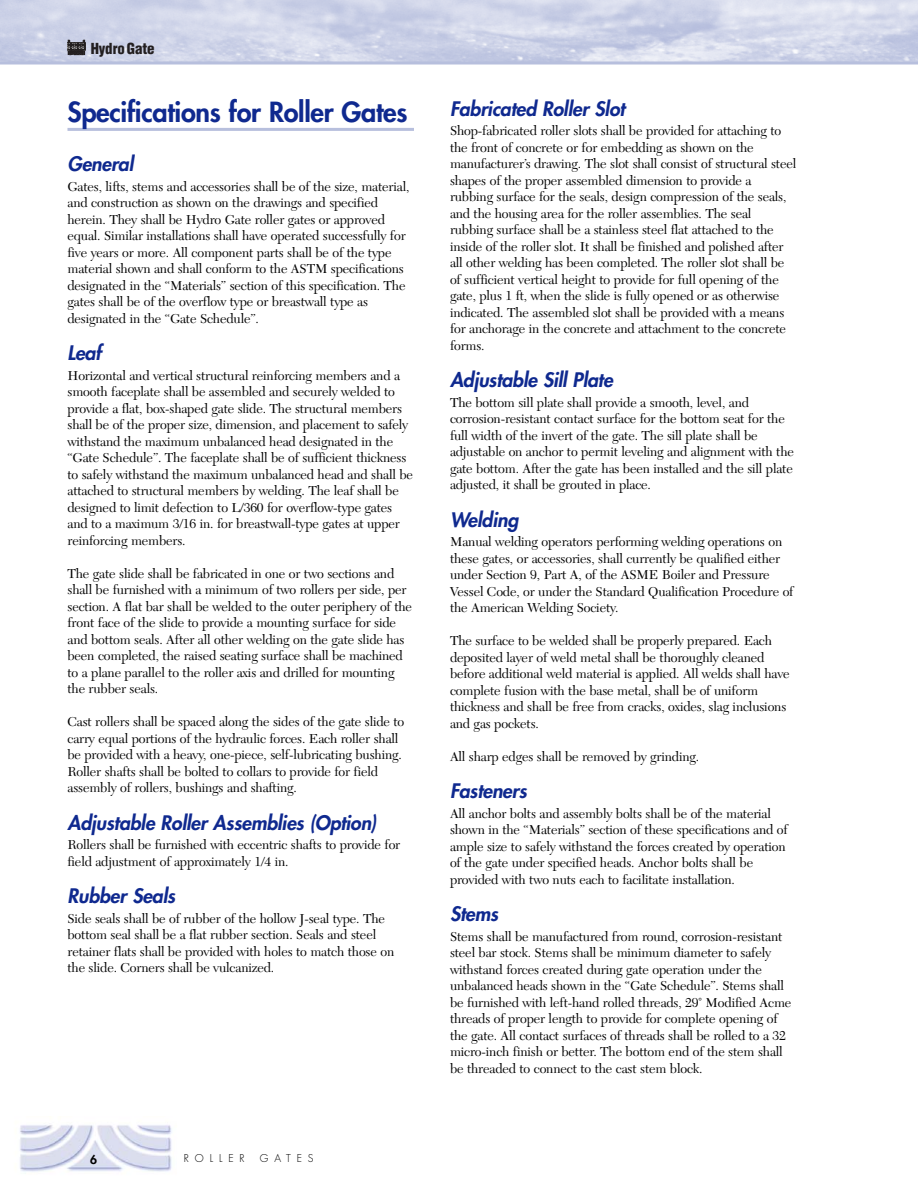
<style>
.page{position:relative;width:918px;height:1188px;background:#fff}
.page>*{position:absolute;margin:0;border:0;box-sizing:border-box;transform-origin:0 0}
.t1{font:800 27px "Futura";letter-spacing:-.01em;color:#0f298f}
.t2{font:italic 800 19.5px "Futura";letter-spacing:-.01em;color:#0f298f}
.t3{font:900 condensed 14.85px "Helvetica";color:#231f20}
.t4{font:13.5px/16.5px "New Caledonia";letter-spacing:-.01em;color:#000}
.t5{font:800 12px "Futura";color:#000}
.t6{font:300 10.5px "Futura";letter-spacing:.56em;color:#000}
</style>
<div class="page">
<img style="left:20px;top:1125px;width:152px;height:47px">
<img style="left:0;top:0;width:918px;height:62px">
<div style="left:67px;top:43px;width:18px;height:7px;border:1px solid #231f20"></div>
<svg style="left:68px;top:40px;width:17px;height:15px"></svg>
<hr style="left:0;top:62px;width:918px;height:2px;background:#b7bfdd">
<hr style="left:68px;top:128px;width:346px;height:3px;background:#b7bfdd">
<p class="t3" style="left:91px;top:43px;width:65px">HydroGate</p>
<h1 class="t1" style="left:68px;top:99px;width:342px">Specifications for Roller Gates</h1>
<h2 class="t2" style="left:68px;top:155px;width:71px">General</h2>
<p class="t4" style="left:68px;top:180px;width:343px">Gates, lifts, stems and accessories shall be of the size, material, and construction as shown on the drawings and specified herein. They shall be Hydro Gate roller gates or approved equal. Similar installations shall have operated successfully for five years or more. All component parts shall be of the type material shown and shall conform to the ASTM specifications designated in the “Materials” section of this specification. The gates shall be of the overflow type or breastwall type as designated in the “Gate Schedule”.</p>
<h2 class="t2" style="left:68px;top:344px;width:35px">Leaf</h2>
<p class="t4" style="left:68px;top:369px;width:347px">Horizontal and vertical structural reinforcing members and a smooth faceplate shall be assembled and securely welded to provide a flat, box-shaped gate slide. The structural members shall be of the proper size, dimension, and placement to safely withstand the maximum unbalanced head designated in the “Gate Schedule”. The faceplate shall be of sufficient thickness to safely withstand the maximum unbalanced head and shall be attached to structural members by welding. The leaf shall be designed to limit defection to L/360 for overflow-type gates and to a maximum 3/16 in. for breastwall-type gates at upper reinforcing members.</p>
<p class="t4" style="left:68px;top:567px;width:346px">The gate slide shall be fabricated in one or two sections and shall be furnished with a minimum of two rollers per side, per section. A flat bar shall be welded to the outer periphery of the front face of the slide to provide a mounting surface for side and bottom seals. After all other welding on the gate slide has been completed, the raised seating surface shall be machined to a plane parallel to the roller axis and drilled for mounting the rubber seals.</p>
<p class="t4" style="left:68px;top:715px;width:338px">Cast rollers shall be spaced along the sides of the gate slide to carry equal portions of the hydraulic forces. Each roller shall be provided with a heavy, one-piece, self-lubricating bushing.<br>Roller shafts shall be bolted to collars to provide for field assembly of rollers, bushings and shafting.</p>
<h2 class="t2" style="left:68px;top:813px;width:314px">Adjustable Roller Assemblies (Option)</h2>
<p class="t4" style="left:68px;top:838px;width:334px">Rollers shall be furnished with eccentric shafts to provide for field adjustment of approximately 1/4 in.</p>
<h2 class="t2" style="left:68px;top:887px;width:113px">Rubber Seals</h2>
<p class="t4" style="left:68px;top:912px;width:328px">Side seals shall be of rubber of the hollow J-seal type. The bottom seal shall be a flat rubber section. Seals and steel retainer flats shall be provided with holes to match those on the slide. Corners shall be vulcanized.</p>
<p class="t5" style="left:90px;top:1153px;width:8px">6</p>
<p class="t6" style="left:184px;top:1154px;width:62px">ROLLER</p>
<p class="t6" style="left:260px;top:1154px;width:55px">GATES</p>
<h2 class="t2" style="left:450px;top:99px;width:180px">Fabricated Roller Slot</h2>
<p class="t4" style="left:450px;top:124px;width:348px">Shop-fabricated roller slots shall be provided for attaching to the front of concrete or for embedding as shown on the manufacturer’s drawing. The slot shall consist of structural steel shapes of the proper assembled dimension to provide a rubbing surface for the seals, design compression of the seals, and the housing area for the roller assemblies. The seal rubbing surface shall be a stainless steel flat attached to the inside of the roller slot. It shall be finished and polished after all other welding has been completed. The roller slot shall be of sufficient vertical height to provide for full opening of the gate, plus 1 ft, when the slide is fully opened or as otherwise indicated. The assembled slot shall be provided with a means for anchorage in the concrete and attachment to the concrete forms.</p>
<h2 class="t2" style="left:450px;top:370px;width:168px">Adjustable Sill Plate</h2>
<p class="t4" style="left:450px;top:395px;width:345px">The bottom sill plate shall provide a smooth, level, and corrosion-resistant contact surface for the bottom seat for the full width of the invert of the gate. The sill plate shall be adjustable on anchor to permit leveling and alignment with the gate bottom. After the gate has been installed and the sill plate adjusted, it shall be grouted in place.</p>
<h2 class="t2" style="left:450px;top:510px;width:73px">Welding</h2>
<p class="t4" style="left:450px;top:535px;width:345px">Manual welding operators performing welding operations on these gates, or accessories, shall currently be qualified either under Section 9, Part A, of the ASME Boiler and Pressure Vessel Code, or under the Standard Qualification Procedure of the American Welding Society.</p>
<p class="t4" style="left:450px;top:634px;width:341px">The surface to be welded shall be properly prepared. Each deposited layer of weld metal shall be thoroughly cleaned before additional weld material is applied. All welds shall have complete fusion with the base metal, shall be of uniform thickness and shall be free from cracks, oxides, slag inclusions and gas pockets.</p>
<p class="t4" style="left:450px;top:749px;width:251px">All sharp edges shall be removed by grinding.</p>
<h2 class="t2" style="left:450px;top:781px;width:82px">Fasteners</h2>
<p class="t4" style="left:450px;top:806px;width:339px">All anchor bolts and assembly bolts shall be of the material shown in the “Materials” section of these specifications and of ample size to safely withstand the forces created by operation of the gate under specified heads. Anchor bolts shall be provided with two nuts each to facilitate installation.</p>
<h2 class="t2" style="left:450px;top:904px;width:53px">Stems</h2>
<p class="t4" style="left:450px;top:929px;width:343px">Stems shall be manufactured from round, corrosion-resistant steel bar stock. Stems shall be minimum diameter to safely withstand forces created during gate operation under the unbalanced heads shown in the “Gate Schedule”. Stems shall be furnished with left-hand rolled threads, 29˚ Modified Acme threads of proper length to provide for complete opening of the gate. All contact surfaces of threads shall be rolled to a 32 micro-inch finish or better. The bottom end of the stem shall be threaded to connect to the cast stem block.</p>
</div>
